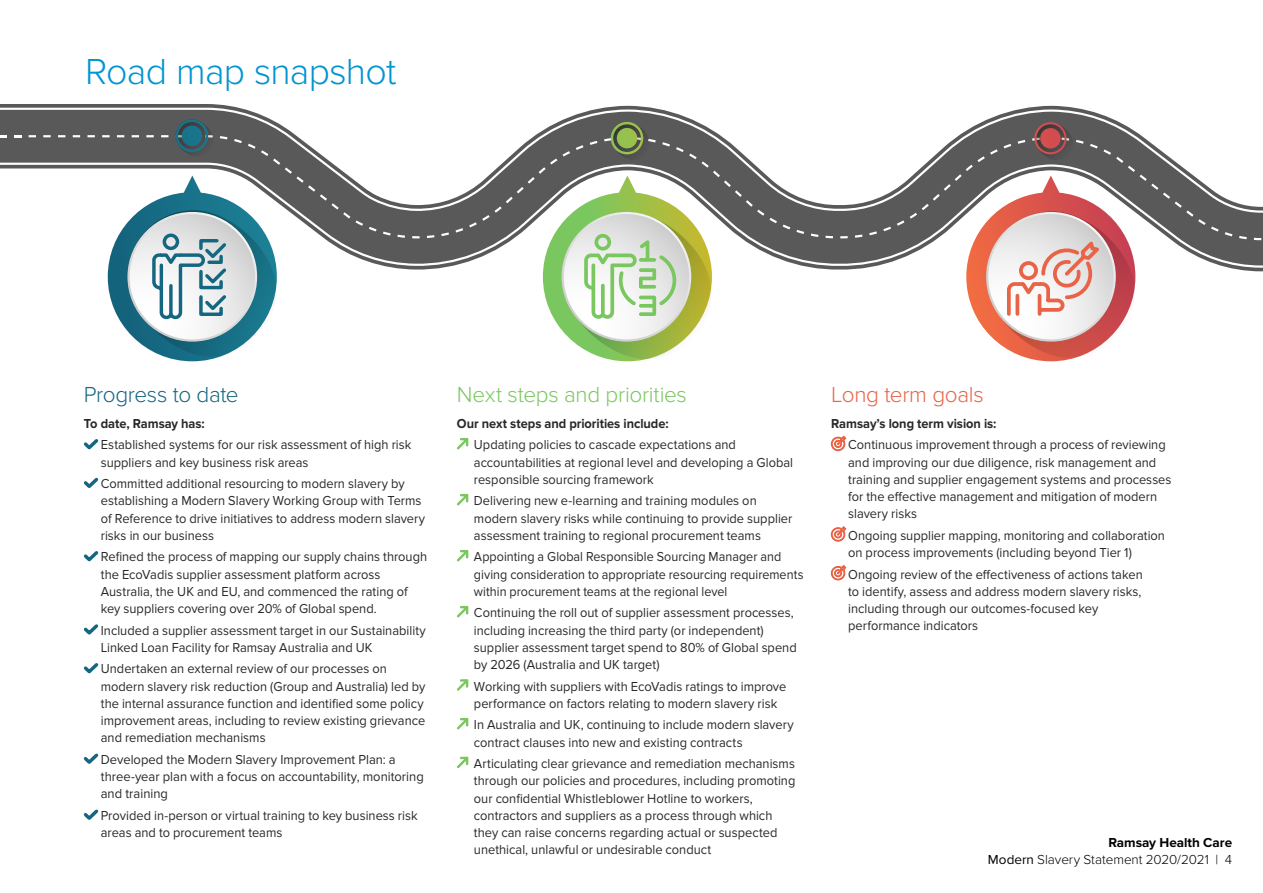
<style>
.page{position:relative;width:1263px;height:893px;background:#fff}
.page>*{position:absolute;margin:0;border:0;box-sizing:border-box;transform-origin:0 0}
.t1{font:300 37.5px "Proxima Nova";letter-spacing:-.02em;color:#0194d3}
.t2{font:300 22.5px "Proxima Nova";letter-spacing:-.015em;color:#7ac760}
.t3{font:300 22.5px "Proxima Nova";letter-spacing:-.015em;color:#156680}
.t4{font:300 22.5px "Proxima Nova";letter-spacing:-.015em;color:#e96346}
.t5{font:13.5px/17.2px "Proxima Nova";color:#292829;scale:.95 1}
.t6{font:13.5px/17.2px "Proxima Nova";color:#292829;scale:.93 1}
.t7{font:13.5px/17.2px "Proxima Nova";color:#292829;scale:.96 1}
.t8{font:700 13.5px "Proxima Nova";letter-spacing:-.005em;color:#292829;scale:.95 1}
.t9{font:300 13.5px/16.5px "Proxima Nova";color:#000;text-align:right}
.s1{font-weight:700}
.s2{font-weight:400}
</style>
<div class="page">
<svg style="left:0;top:104px;width:1263px;height:167px"></svg>
<svg style="left:0;top:108px;width:1263px;height:160px"></svg>
<svg style="left:0;top:110px;width:1263px;height:155px"></svg>
<svg style="left:29px;top:135px;width:1234px;height:105px;fill:#595959"></svg>
<svg style="left:176px;top:119px;width:37px;height:37px"></svg>
<svg style="left:176px;top:120px;width:32px;height:32px"></svg>
<svg style="left:1035px;top:123px;width:38px;height:37px"></svg>
<svg style="left:1034px;top:122px;width:32px;height:32px"></svg>
<div style="left:612px;top:123px;width:38px;height:37px;background:#535353;border-radius:17px"></div>
<svg style="left:611px;top:122px;width:32px;height:32px"></svg>
<svg style="left:14px;top:135px;width:8px;height:2px"></svg>
<svg style="left:0;top:135px;width:7px;height:2px"></svg>
<svg style="left:83px;top:439px;width:16px;height:11px"></svg>
<svg style="left:83px;top:477px;width:16px;height:11px"></svg>
<svg style="left:83px;top:551px;width:16px;height:11px"></svg>
<svg style="left:83px;top:624px;width:16px;height:11px"></svg>
<svg style="left:83px;top:663px;width:16px;height:11px"></svg>
<svg style="left:83px;top:753px;width:16px;height:11px"></svg>
<svg style="left:83px;top:809px;width:16px;height:11px"></svg>
<svg style="left:457px;top:437px;width:12px;height:13px"></svg>
<svg style="left:457px;top:493px;width:12px;height:13px"></svg>
<svg style="left:457px;top:550px;width:12px;height:12px"></svg>
<svg style="left:456px;top:606px;width:13px;height:12px"></svg>
<svg style="left:456px;top:679px;width:13px;height:12px"></svg>
<svg style="left:456px;top:718px;width:13px;height:12px"></svg>
<svg style="left:457px;top:756px;width:12px;height:13px"></svg>
<svg style="left:831px;top:436px;width:15px;height:15px"></svg>
<svg style="left:831px;top:526px;width:15px;height:15px"></svg>
<svg style="left:831px;top:565px;width:15px;height:15px"></svg>
<svg style="left:108px;top:193px;width:169px;height:168px"></svg>
<svg style="left:966px;top:193px;width:169px;height:168px"></svg>
<svg style="left:543px;top:193px;width:169px;height:168px"></svg>
<h1 class="t1" style="left:85px;top:50px;width:313px">Road map snapshot</h1>
<h2 class="t3" style="left:84px;top:381px;width:156px">Progress to date</h2>
<h2 class="t2" style="left:457px;top:381px;width:231px">Next steps and priorities</h2>
<h2 class="t4" style="left:831px;top:381px;width:154px">Long term goals</h2>
<p class="t8" style="left:84px;top:416px;width:129px">To date, Ramsay has:</p>
<p class="t5" style="left:101px;top:436px;width:328px">Established systems for our risk assessment of high risk suppliers and key business risk areas</p>
<p class="t5" style="left:101px;top:475px;width:343px">Committed additional resourcing to modern slavery by establishing a Modern Slavery Working Group with Terms of Reference to drive initiatives to address modern slavery risks in our business</p>
<p class="t5" style="left:101px;top:548px;width:345px">Refined the process of mapping our supply chains through the EcoVadis supplier assessment platform across Australia, the UK and EU, and commenced the rating of key suppliers covering over 20% of Global spend.</p>
<p class="t5" style="left:101px;top:622px;width:344px">Included a supplier assessment target in our Sustainability<br>Linked Loan Facility for Ramsay Australia and UK</p>
<p class="t5" style="left:101px;top:660px;width:343px">Undertaken an external review of our processes on modern slavery risk reduction (Group and Australia) led by the internal assurance function and identified some policy improvement areas, including to review existing grievance and remediation mechanisms</p>
<p class="t7" style="left:101px;top:751px;width:338px">Developed the Modern Slavery Improvement Plan: a three-year plan with a focus on accountability, monitoring and training</p>
<p class="t5" style="left:101px;top:807px;width:335px">Provided in-person or virtual training to key business risk areas and to procurement teams</p>
<p class="t8" style="left:457px;top:416px;width:224px">Our next steps and priorities include:</p>
<p class="t5" style="left:474px;top:436px;width:338px">Updating policies to cascade expectations and accountabilities at regional level and developing a Global responsible sourcing framework</p>
<p class="t5" style="left:474px;top:492px;width:337px">Delivering new e-learning and training modules on modern slavery risks while continuing to provide supplier assessment training to regional procurement teams</p>
<p class="t6" style="left:474px;top:548px;width:356px">Appointing a Global Responsible Sourcing Manager and giving consideration to appropriate resourcing requirements within procurement teams at the regional level</p>
<p class="t5" style="left:474px;top:604px;width:341px">Continuing the roll out of supplier assessment processes, including increasing the third party (or independent) supplier assessment target spend to 80% of Global spend by 2026 (Australia and UK target)</p>
<p class="t5" style="left:474px;top:678px;width:330px">Working with suppliers with EcoVadis ratings to improve performance on factors relating to modern slavery risk</p>
<p class="t5" style="left:474px;top:716px;width:338px">In Australia and UK, continuing to include modern slavery contract clauses into new and existing contracts</p>
<p class="t5" style="left:474px;top:755px;width:340px">Articulating clear grievance and remediation mechanisms through our policies and procedures, including promoting our confidential Whistleblower Hotline to workers, contractors and suppliers as a process through which they can raise concerns regarding actual or suspected unethical, unlawful or undesirable conduct</p>
<p class="t8" style="left:831px;top:416px;width:176px">Ramsay’s long term vision is:</p>
<p class="t5" style="left:848px;top:436px;width:342px">Continuous improvement through a process of reviewing and improving our due diligence, risk management and training and supplier engagement systems and processes for the effective management and mitigation of modern slavery risks</p>
<p class="t5" style="left:848px;top:527px;width:335px">Ongoing supplier mapping, monitoring and collaboration on process improvements (including beyond Tier 1)</p>
<p class="t5" style="left:848px;top:566px;width:312px">Ongoing review of the effectiveness of actions taken to identify, assess and address modern slavery risks, including through our outcomes-focused key performance indicators</p>
<p class="t9" style="left:988px;top:834px;width:246px"><span class="s1">Ramsay Health Care<br></span><span class="s2">Modern</span> Slavery Statement 2020/2021 | 4</p>
</div>
